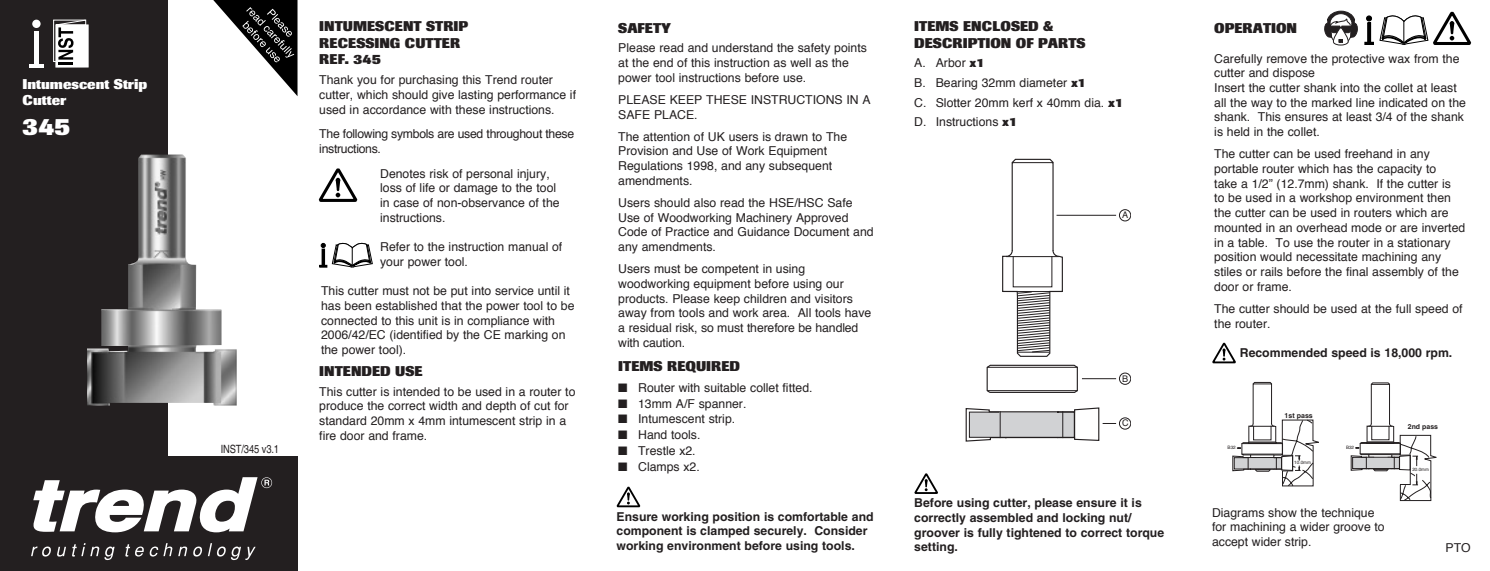
<style>
.page{position:relative;width:1490px;height:571px;background:#fff}
.page>*{position:absolute;margin:0;border:0;box-sizing:border-box;transform-origin:0 0}
.t1{font:800 24.5px "Imago BQ";color:#fff}
.t2{font:800 14px/16.8px "Imago BQ";color:#231f20}
.t3{font:800 14px/16.8px "Imago BQ";color:#fff}
.t4{font:12.25px/14.7px "Helvetica";color:#231f20}
.t5{font:700 12.25px/14.7px "Helvetica";color:#231f20}
.t6{font:12.25px/14.7px "Helvetica";letter-spacing:-.025em;color:#231f20}
.t7{font:condensed 11.38px "Helvetica LT";letter-spacing:-.01em;color:#231f20}
.t8{font:9.1px "Helvetica";color:#231f20}
.t9{font:700 7px "Helvetica";color:#231f20}
.t10{font:4.55px "Helvetica";color:#231f20}
.s1{font-family:"Imago BQ";font-weight:800}
</style>
<div class="page">
<div style="left:0;top:0;width:168px;height:456px;background:#231f20"></div>
<svg style="left:213px;top:0;width:84px;height:96px"></svg>
<div style="left:32px;top:20px;width:9px;height:8px;background:#fff;border-radius:50%"></div>
<div style="left:34px;top:31px;width:5px;height:34px;background:#fff"></div>
<hr style="left:29px;top:64px;width:15px;height:3px;background:#fff">
<svg style="left:58px;top:64px;width:28px;height:1px"></svg>
<svg style="left:53px;top:20px;width:33px;height:44px"></svg>
<img style="left:87px;top:154px;width:150px;height:251px">
<svg style="left:914px;top:473px;width:24px;height:21px"></svg>
<svg style="left:616px;top:486px;width:25px;height:22px"></svg>
<svg style="left:319px;top:168px;width:39px;height:34px"></svg>
<svg style="left:319px;top:242px;width:54px;height:25px"></svg>
<svg style="left:1324px;top:11px;width:33px;height:34px"></svg>
<svg style="left:1366px;top:16px;width:5px;height:5px"></svg>
<div style="left:1367px;top:23px;width:3px;height:20px;border:1px solid #000"></div>
<svg style="left:1364px;top:42px;width:9px;height:3px"></svg>
<svg style="left:1379px;top:11px;width:92px;height:34px"></svg>
<svg style="left:1232px;top:382px;width:87px;height:105px"></svg>
<svg style="left:1350px;top:382px;width:86px;height:120px"></svg>
<svg style="left:1212px;top:343px;width:24px;height:21px"></svg>
<svg style="left:1002px;top:159px;width:61px;height:198px"></svg>
<svg style="left:986px;top:364px;width:92px;height:29px"></svg>
<hr style="left:1056px;top:215px;width:60px;height:1px;background:#231f20">
<div style="left:1119px;top:209px;width:11px;height:12px;border:1px solid #231f20;border-radius:50%"></div>
<hr style="left:1081px;top:378px;width:35px;height:1px;background:#231f20">
<div style="left:1119px;top:373px;width:11px;height:11px;border:1px solid #231f20;border-radius:50%"></div>
<svg style="left:965px;top:407px;width:151px;height:34px"></svg>
<div style="left:1119px;top:417px;width:11px;height:12px;border:1px solid #231f20;border-radius:50%"></div>
<div style="left:0;top:456px;width:297px;height:114px;background:#231f20"></div>
<svg style="left:31px;top:546px;width:35px;height:10px"></svg>
<svg style="left:72px;top:543px;width:43px;height:16px"></svg>
<svg style="left:125px;top:544px;width:19px;height:12px"></svg>
<svg style="left:150px;top:543px;width:22px;height:13px"></svg>
<svg style="left:178px;top:543px;width:78px;height:16px"></svg>
<svg style="left:33px;top:477px;width:239px;height:55px"></svg>
<p class="t3" style="left:23px;top:75px;width:126px">Intumescent Strip<br>Cutter</p>
<h1 class="t1" style="left:23px;top:111px;width:49px">345</h1>
<p class="t7" style="left:221px;top:442px;width:60px">INST/345 v3.1</p>
<p class="t2" style="left:319px;top:18px;width:150px">INTUMESCENT STRIP<br>RECESSING CUTTER<br>REF. 345</p>
<p class="t4" style="left:319px;top:73px;width:258px">Thank you for purchasing this Trend router cutter, which should give lasting performance if used in accordance with these instructions.</p>
<p class="t6" style="left:319px;top:127px;width:256px">The following symbols are used throughout these instructions.</p>
<p class="t4" style="left:380px;top:166px;width:181px">Denotes risk of personal injury, loss of life or damage to the tool in case of non-observance of the instructions.</p>
<p class="t4" style="left:380px;top:240px;width:184px">Refer to the instruction manual of your power tool.</p>
<p class="t4" style="left:321px;top:284px;width:255px">This cutter must not be put into service until it has been established that the power tool to be connected to this unit is in compliance with 2006/42/EC (identified by the CE marking on the power tool).</p>
<p class="t2" style="left:319px;top:362px;width:105px">INTENDED USE</p>
<p class="t4" style="left:319px;top:384px;width:258px">This cutter is intended to be used in a router to produce the correct width and depth of cut for standard 20mm x 4mm intumescent strip in a fire door and frame.</p>
<p class="t2" style="left:618px;top:19px;width:54px">SAFETY</p>
<p class="t4" style="left:618px;top:41px;width:250px">Please read and understand the safety points at the end of this instruction as well as the power tool instructions before use.</p>
<p class="t4" style="left:618px;top:92px;width:254px">PLEASE KEEP THESE INSTRUCTIONS IN A<br>SAFE PLACE.</p>
<p class="t4" style="left:618px;top:129px;width:230px">The attention of UK users is drawn to The<br>Provision and Use of Work Equipment<br>Regulations 1998, and any subsequent amendments.</p>
<p class="t4" style="left:618px;top:196px;width:257px">Users should also read the HSE/HSC Safe Use of Woodworking Machinery Approved Code of Practice and Guidance Document and any amendments.</p>
<p class="t4" style="left:618px;top:262px;width:254px">Users must be competent in using woodworking equipment before using our products. Please keep children and visitors away from tools and work area. All tools have a residual risk, so must therefore be handled with caution.</p>
<p class="t2" style="left:618px;top:358px;width:123px">ITEMS REQUIRED</p>
<p class="t4" style="left:618px;top:380px;width:196px">■ Router with suitable collet fitted.</p>
<p class="t4" style="left:618px;top:396px;width:130px">■ 13mm A/F spanner.</p>
<p class="t4" style="left:618px;top:412px;width:118px">■ Intumescent strip.</p>
<p class="t4" style="left:618px;top:427px;width:84px">■ Hand tools.</p>
<p class="t4" style="left:618px;top:443px;width:79px">■ Trestle x2.</p>
<p class="t4" style="left:618px;top:459px;width:83px">■ Clamps x2.</p>
<p class="t5" style="left:616px;top:508px;width:258px">Ensure working position is comfortable and component is clamped securely. Consider working environment before using tools.</p>
<p class="t2" style="left:914px;top:18px;width:173px">ITEMS ENCLOSED &amp;<br>DESCRIPTION OF PARTS</p>
<p class="t4" style="left:914px;top:54px;width:210px;line-height:19.6px">A. Arbor <span class="s1">x1<br></span>B. Bearing 32mm diameter <span class="s1">x1<br></span>C. Slotter 20mm kerf x 40mm dia. <span class="s1">x1<br></span>D. Instructions <span class="s1">x1</span></p>
<p class="t8" style="left:1122px;top:209px;width:8px">A</p>
<p class="t8" style="left:1122px;top:372px;width:8px">B</p>
<p class="t8" style="left:1122px;top:417px;width:8px">C</p>
<p class="t5" style="left:914px;top:495px;width:251px">Before using cutter, please ensure it is correctly assembled and locking nut/ groover is fully tightened to correct torque setting.</p>
<p class="t2" style="left:1214px;top:20px;width:84px">OPERATION</p>
<p class="t4" style="left:1214px;top:51px;width:253px">Carefully remove the protective wax from the cutter and dispose<br>Insert the cutter shank into the collet at least all the way to the marked line indicated on the shank. This ensures at least 3/4 of the shank is held in the collet.</p>
<p class="t4" style="left:1214px;top:147px;width:252px">The cutter can be used freehand in any portable router which has the capacity to<br>take a 1/2” (12.7mm) shank. If the cutter is<br>to be used in a workshop environment then the cutter can be used in routers which are mounted in an overhead mode or are inverted in a table. To use the router in a stationary position would necessitate machining any stiles or rails before the final assembly of the door or frame.</p>
<p class="t4" style="left:1214px;top:301px;width:250px">The cutter should be used at the full speed of the router.</p>
<p class="t5" style="left:1239px;top:344px;width:214px">Recommended speed is 18,000 rpm.</p>
<p class="t10" style="left:1227px;top:444px;width:10px">B32</p>
<p class="t9" style="left:1284px;top:411px;width:30px">1st pass</p>
<p class="t10" style="left:1294px;top:459px;width:18px">10.0mm</p>
<p class="t10" style="left:1345px;top:443px;width:10px">B32</p>
<p class="t4" style="left:1212px;top:505px;width:174px">Diagrams show the technique for machining a wider groove to accept wider strip.</p>
<p class="t9" style="left:1407px;top:422px;width:32px">2nd pass</p>
<p class="t10" style="left:1412px;top:465px;width:18px">20.0mm</p>
<p class="t4" style="left:1445px;top:540px;width:27px">PTO</p>
</div>
